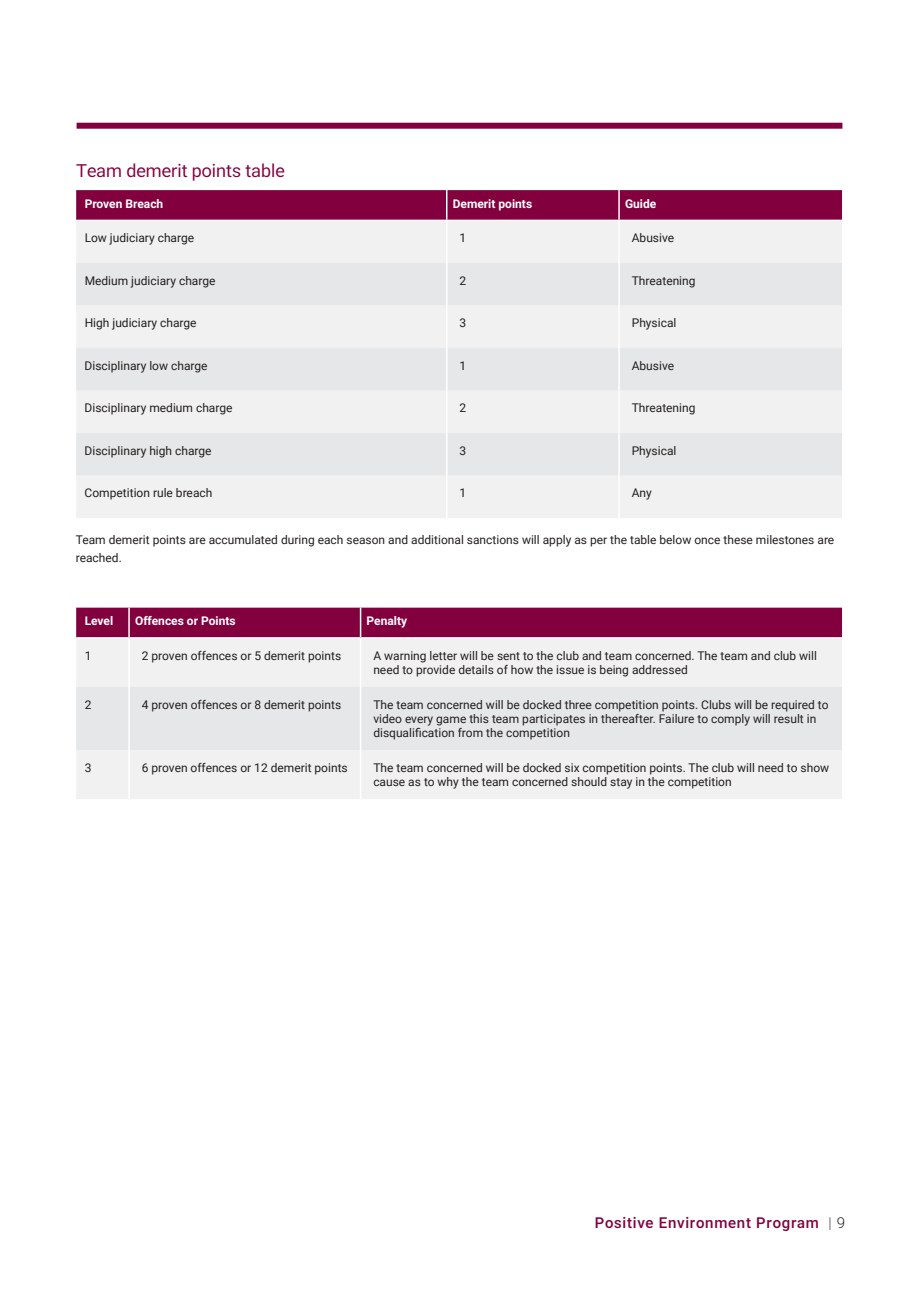
<style>
.page{position:relative;width:919px;height:1289px;background:#fff}
.page>*{position:absolute;margin:0;border:0;box-sizing:border-box;transform-origin:0 0}
.t1{font:12px/14.4px "Roboto";color:#221e1f}
.t2{font:700 12px "Roboto";color:#fff}
.t3{font:8.85px "RL2";color:#83003e}
.t4{font:500 7.35px "RL2";letter-spacing:.1em;color:#83003e}
.t5{font:300 7.35px "RL2";color:#221e1f}
</style>
<div class="page">
<svg style="left:76px;top:190px;width:766px;height:30px;background:#850441"></svg>
<div style="left:76px;top:221px;width:766px;height:297px;background:#f1f1f2"></div>
<svg style="left:76px;top:263px;width:766px;height:212px;fill:#e6e7e8"></svg>
<hr style="left:446px;top:221px;width:1px;height:42px;background:#fff">
<hr style="left:446px;top:263px;width:1px;height:42px;background:#fff">
<hr style="left:446px;top:305px;width:1px;height:43px;background:#fff">
<hr style="left:446px;top:348px;width:1px;height:42px;background:#fff">
<hr style="left:446px;top:390px;width:1px;height:43px;background:#fff">
<hr style="left:446px;top:433px;width:1px;height:42px;background:#fff">
<hr style="left:446px;top:475px;width:1px;height:43px;background:#fff">
<hr style="left:618px;top:221px;width:1px;height:42px;background:#fff">
<hr style="left:618px;top:263px;width:1px;height:42px;background:#fff">
<hr style="left:618px;top:305px;width:1px;height:43px;background:#fff">
<hr style="left:618px;top:348px;width:1px;height:42px;background:#fff">
<hr style="left:618px;top:390px;width:1px;height:43px;background:#fff">
<hr style="left:618px;top:433px;width:1px;height:42px;background:#fff">
<hr style="left:618px;top:475px;width:1px;height:43px;background:#fff">
<hr style="left:446px;top:190px;width:1px;height:30px;background:#fff">
<hr style="left:618px;top:190px;width:1px;height:30px;background:#fff">
<div style="left:76px;top:607px;width:766px;height:30px;background:#83003e"></div>
<div style="left:76px;top:639px;width:766px;height:160px;background:#f1f1f2"></div>
<div style="left:76px;top:687px;width:766px;height:63px;background:#e6e7e8"></div>
<hr style="left:128px;top:638px;width:2px;height:49px;background:#fff">
<hr style="left:128px;top:687px;width:2px;height:63px;background:#fff">
<hr style="left:128px;top:750px;width:2px;height:49px;background:#fff">
<hr style="left:360px;top:638px;width:1px;height:49px;background:#fff">
<hr style="left:360px;top:687px;width:1px;height:63px;background:#fff">
<hr style="left:360px;top:750px;width:1px;height:49px;background:#fff">
<hr style="left:128px;top:607px;width:2px;height:30px;background:#fff">
<hr style="left:360px;top:607px;width:1px;height:30px;background:#fff">
<div style="left:77px;top:123px;width:765px;height:6px;background:#83003e"></div>
<p class="t3" style="left:76px;top:169px;width:210px">Team demerit points table</p>
<p class="t2" style="left:85px;top:198px;width:80px">Proven Breach</p>
<p class="t2" style="left:452px;top:198px;width:81px">Demerit points</p>
<p class="t2" style="left:625px;top:198px;width:33px">Guide</p>
<p class="t1" style="left:85px;top:231px;width:111px">Low judiciary charge</p>
<p class="t1" style="left:459px;top:231px;width:8px">1</p>
<p class="t1" style="left:631px;top:231px;width:44px">Abusive</p>
<p class="t1" style="left:85px;top:274px;width:132px">Medium judiciary charge</p>
<p class="t1" style="left:459px;top:274px;width:8px">2</p>
<p class="t1" style="left:631px;top:274px;width:65px">Threatening</p>
<p class="t1" style="left:85px;top:316px;width:113px">High judiciary charge</p>
<p class="t1" style="left:459px;top:316px;width:8px">3</p>
<p class="t1" style="left:631px;top:316px;width:46px">Physical</p>
<p class="t1" style="left:85px;top:359px;width:124px">Disciplinary low charge</p>
<p class="t1" style="left:459px;top:359px;width:8px">1</p>
<p class="t1" style="left:631px;top:359px;width:44px">Abusive</p>
<p class="t1" style="left:85px;top:401px;width:149px">Disciplinary medium charge</p>
<p class="t1" style="left:459px;top:401px;width:8px">2</p>
<p class="t1" style="left:631px;top:401px;width:65px">Threatening</p>
<p class="t1" style="left:85px;top:444px;width:128px">Disciplinary high charge</p>
<p class="t1" style="left:459px;top:444px;width:8px">3</p>
<p class="t1" style="left:631px;top:444px;width:46px">Physical</p>
<p class="t1" style="left:85px;top:486px;width:129px">Competition rule breach</p>
<p class="t1" style="left:459px;top:486px;width:8px">1</p>
<p class="t1" style="left:631px;top:486px;width:22px">Any</p>
<p class="t1" style="left:76px;top:531px;width:760px;line-height:18px">Team demerit points are accumulated during each season and additional sanctions will apply as per the table below once these milestones are reached.</p>
<p class="t2" style="left:85px;top:615px;width:30px">Level</p>
<p class="t2" style="left:135px;top:615px;width:102px">Offences or Points</p>
<p class="t2" style="left:366px;top:615px;width:42px">Penalty</p>
<p class="t1" style="left:85px;top:649px;width:8px">1</p>
<p class="t1" style="left:142px;top:649px;width:201px">2 proven offences or 5 demerit points</p>
<p class="t1" style="left:373px;top:649px;width:445px">A warning letter will be sent to the club and team concerned. The team and club will need to provide details of how the issue is being addressed</p>
<p class="t1" style="left:85px;top:697px;width:8px">2</p>
<p class="t1" style="left:142px;top:697px;width:201px">4 proven offences or 8 demerit points</p>
<p class="t1" style="left:373px;top:697px;width:456px">The team concerned will be docked three competition points. Clubs will be required to video every game this team participates in thereafter. Failure to comply will result in disquali昀椀cation from the competition</p>
<p class="t1" style="left:85px;top:761px;width:8px">3</p>
<p class="t1" style="left:142px;top:761px;width:207px">6 proven offences or 12 demerit points</p>
<p class="t1" style="left:373px;top:761px;width:457px">The team concerned will be docked six competition points. The club will need to show cause as to why the team concerned should stay in the competition</p>
<p class="t4" style="left:594px;top:1221px;width:226px">Positive Environment Program</p>
<p class="t5" style="left:828px;top:1221px;width:18px">| 9</p>
</div>
